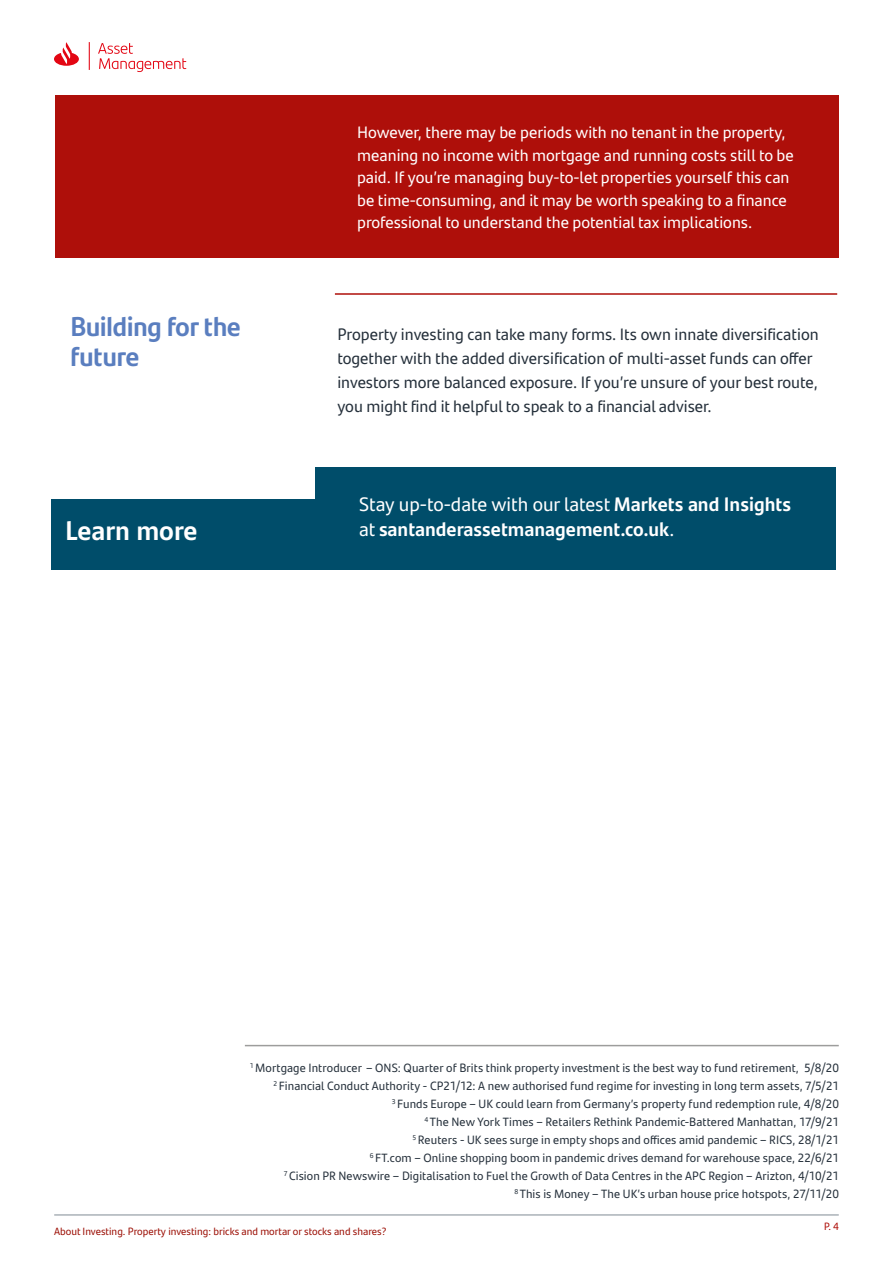
<style>
.page{position:relative;width:893px;height:1263px;background:#fff}
.page>*{position:absolute;margin:0;border:0;box-sizing:border-box;transform-origin:0 0}
.t1{font:700 27px/30px "Santander Headline";color:#5a7ebf}
.t2{font:700 27px "Santander Text";color:#fff}
.t3{font:19.5px "Santander Text";color:#fff}
.t4{font:700 19.5px "Santander Text";color:#fff}
.t5{font:16.5px/22.5px "Santander Text";color:#fff}
.t6{font:16.5px/24px "Santander Text";color:#25303b}
.t7{font:12px/18px "Santander Text";letter-spacing:.01em;color:#25303b;text-align:right}
.t8{font:10.5px "Santander Text";color:#9c1006}
.t9{font:10.5px "Santander Headline";color:#ae0f0a}
.s1{font-weight:700}
.s2{font-weight:400}
</style>
<div class="page">
<hr style="left:54px;top:1215px;width:785px;height:1px;background:#808b94">
<svg style="left:54px;top:42px;width:132px;height:30px"></svg>
<div style="left:51px;top:467px;width:785px;height:102px;background:#004d6a"></div>
<div style="left:43px;top:459px;width:272px;height:40px;background:#fff"></div>
<hr style="left:245px;top:1045px;width:594px;height:1px;background:#9d9d9c">
<div style="left:55px;top:95px;width:783px;height:163px;background:#ae0f0a"></div>
<hr style="left:335px;top:293px;width:502px;height:2px;background:#ae0f0a">
<h1 class="t1" style="left:71px;top:310px;width:172px">Building for the future</h1>
<p class="t5" style="left:357px;top:121px;width:438px">However, there may be periods with no tenant in the property, meaning no income with mortgage and running costs still to be paid. If you’re managing buy-to-let properties yourself this can be time-consuming, and it may be worth speaking to a finance professional to understand the potential tax implications.</p>
<p class="t6" style="left:337px;top:321px;width:483px">Property investing can take many forms. Its own innate diversification together with the added diversification of multi-asset funds can offer investors more balanced exposure. If you’re unsure of your best route, you might find it helpful to speak to a financial adviser.</p>
<h2 class="t3" style="left:359px;top:489px;width:433px">Stay up-to-date with our latest <span class="s1">Markets and Insights</span></h2>
<h1 class="t2" style="left:65px;top:509px;width:134px">Learn more</h1>
<h2 class="t4" style="left:359px;top:514px;width:317px"><span class="s2">at</span> santanderassetmanagement.co.uk<span class="s2">.</span></h2>
<p class="t7" style="left:250px;top:1058px;width:591px"><sup>1</sup> Mortgage Introducer – ONS: Quarter of Brits think property investment is the best way to fund retirement, 5/8/20<br><sup>2</sup> Financial Conduct Authority - CP21/12: A new authorised fund regime for investing in long term assets, 7/5/21<br><sup>3</sup> Funds Europe – UK could learn from Germany’s property fund redemption rule, 4/8/20<br><sup>4</sup> The New York Times – Retailers Rethink Pandemic-Battered Manhattan, 17/9/21<br><sup>5</sup> Reuters - UK sees surge in empty shops and offices amid pandemic – RICS, 28/1/21<br><sup>6</sup> FT.com – Online shopping boom in pandemic drives demand for warehouse space, 22/6/21<br><sup>7</sup> Cision PR Newswire – Digitalisation to Fuel the Growth of Data Centres in the APC Region – Arizton, 4/10/21<br><sup>8</sup> This is Money – The UK’s urban house price hotspots, 27/11/20</p>
<p class="t8" style="left:54px;top:1223px;width:334px">About Investing. Property investing: bricks and mortar or stocks and shares?</p>
<p class="t9" style="left:824px;top:1218px;width:16px">P. 4</p>
</div>
